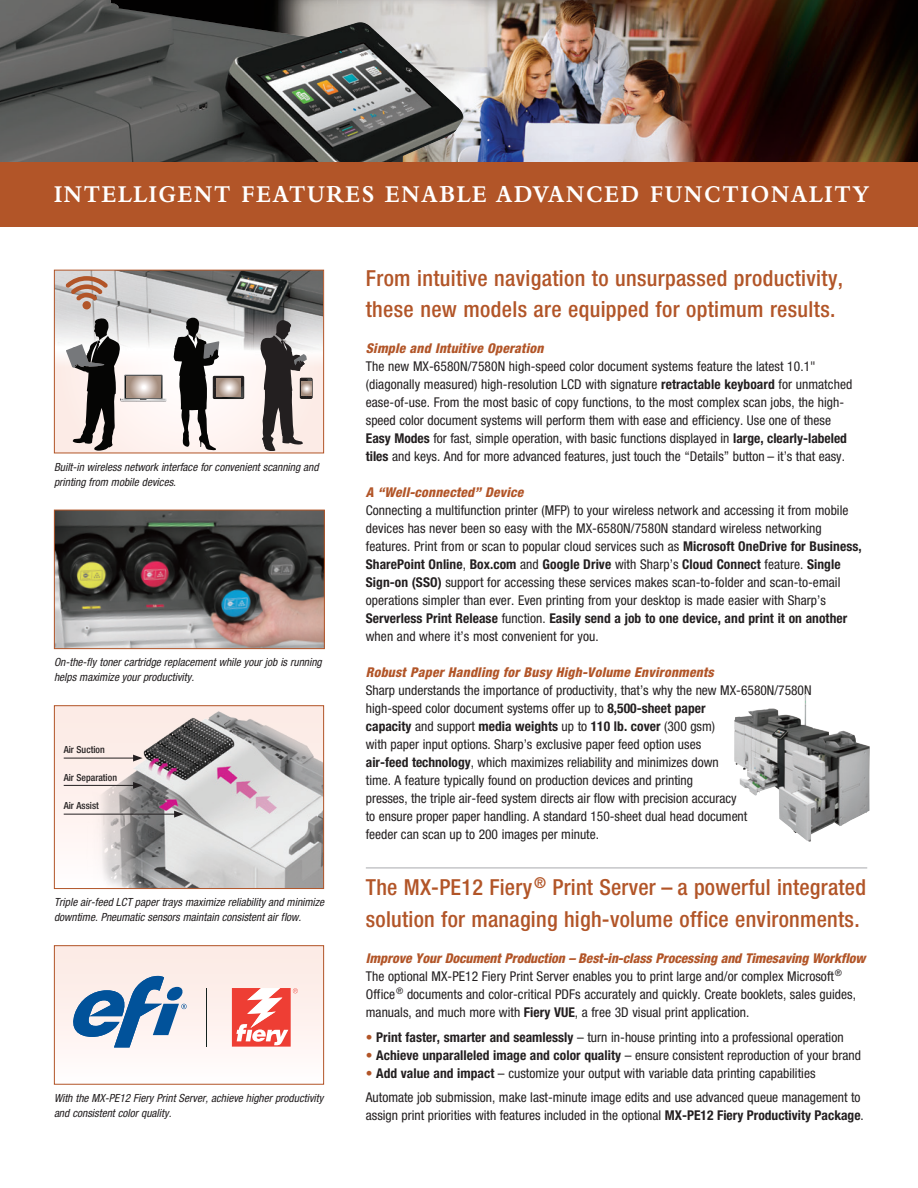
<style>
.page{position:relative;width:918px;height:1188px;background:#fff}
.page>*{position:absolute;margin:0;border:0;box-sizing:border-box;transform-origin:0 0}
.Title_White_Bembo{font:700 25.2px "Bembo Std";letter-spacing:.075em;color:#fff;scale:.89 1}
.Sales_Lead-in_Blurb{font:500 condensed 22.2px/31.5px "Helvetica Neue LT Std";letter-spacing:.015em;color:#b25528}
.Body_Copy_9_12_Black{font:condensed 13.5px/18px "Helvetica Neue LT Std";color:#231f20}
.Body_Copy_9_12_PARA{font:condensed 13.5px/18px "Helvetica Neue LT Std";color:#231f20}
.SUBHEADS_BOLD_ITAL_C{font:italic 800 condensed 13.5px "Helvetica Neue LT Std";letter-spacing:.015em;color:#b25528}
.Sales_Lead-in_Blurb-2{font:italic 800 condensed 13.5px "Helvetica Neue LT Std";letter-spacing:-.005em;color:#b25528}
.Italic_Caption_Black{font:italic condensed 11.25px/15px "Helvetica Neue LT Std";color:#231f20}
.Italic_Caption_Black-2{font:500 condensed 9.75px "Helvetica Neue LT Std";color:#231f20}
.s1{font-weight:700}
.s2{color:#b25528}
</style>
<div class="page">
<img style="left:464px;top:0;width:453px;height:162px">
<img style="left:0;top:0;width:464px;height:162px">
<hr style="left:366px;top:868px;width:501px;height:1px;background:#a8a9ad">
<div style="left:0;top:162px;width:918px;height:65px;background:#b25528"></div>
<img style="left:56px;top:272px;width:266px;height:179px">
<div style="left:54px;top:270px;width:270px;height:183px;border:1px solid #b25528"></div>
<svg style="left:66px;top:318px;width:101px;height:133px"></svg>
<svg style="left:126px;top:376px;width:35px;height:21px"></svg>
<svg style="left:174px;top:318px;width:70px;height:132px"></svg>
<svg style="left:261px;top:320px;width:51px;height:131px;background:#88807f"></svg>
<div style="left:83px;top:301px;width:8px;height:8px;background:#b25528;border-radius:50%"></div>
<svg style="left:66px;top:276px;width:42px;height:25px"></svg>
<img style="left:56px;top:707px;width:266px;height:180px">
<div style="left:54px;top:705px;width:270px;height:184px;border:1px solid #b25528"></div>
<hr style="left:64px;top:758px;width:71px;height:1px;background:#231f20">
<svg style="left:133px;top:755px;width:10px;height:7px"></svg>
<hr style="left:64px;top:814px;width:113px;height:1px;background:#231f20">
<svg style="left:174px;top:811px;width:10px;height:7px"></svg>
<hr style="left:64px;top:785px;width:71px;height:1px;background:#231f20">
<svg style="left:133px;top:782px;width:10px;height:7px"></svg>
<img style="left:56px;top:512px;width:267px;height:135px">
<div style="left:54px;top:510px;width:271px;height:139px;border:1px solid #b25528"></div>
<img style="left:734px;top:695px;width:71px;height:84px">
<div style="left:54px;top:946px;width:270px;height:138px;background:linear-gradient(to right,#fef4f1,#fef2ef)"></div>
<hr style="left:206px;top:988px;width:1px;height:59px;background:#15221f">
<svg style="left:232px;top:988px;width:66px;height:59px"></svg>
<svg style="left:73px;top:976px;width:114px;height:71px"></svg>
<div style="left:54px;top:945px;width:270px;height:140px;border:1px solid #b25528"></div>
<img style="left:917px;top:65px;width:1px;height:97px">
<hr style="left:917px;top:0;width:1px;height:65px;background:#b25528">
<p class="Title_White_Bembo" style="left:54px;top:180px;width:918px">INTELLIGENT FEATURES ENABLE ADVANCED FUNCTIONALITY</p>
<p class="Italic_Caption_Black" style="left:54px;top:460px;width:266px">Built-in wireless network interface for convenient scanning and printing from mobile devices.</p>
<p class="Italic_Caption_Black" style="left:54px;top:655px;width:269px">On-the-fly toner cartridge replacement while your job is running helps maximize your productivity.</p>
<p class="Italic_Caption_Black-2" style="left:64px;top:744px;width:43px">Air Suction</p>
<p class="Italic_Caption_Black-2" style="left:64px;top:771px;width:55px">Air Separation</p>
<p class="Italic_Caption_Black-2" style="left:64px;top:800px;width:37px">Air Assist</p>
<p class="Italic_Caption_Black" style="left:54px;top:895px;width:272px">Triple air-feed LCT paper trays maximize reliability and minimize downtime. Pneumatic sensors maintain consistent air flow.</p>
<p class="Italic_Caption_Black" style="left:54px;top:1091px;width:271px">With the MX-PE12 Fiery Print Server, achieve higher productivity and consistent color quality.</p>
<p class="Sales_Lead-in_Blurb" style="left:366px;top:262px;width:479px">From intuitive navigation to unsurpassed productivity,</p>
<p class="Sales_Lead-in_Blurb" style="left:366px;top:293px;width:471px">these new models are equipped for optimum results.</p>
<p class="SUBHEADS_BOLD_ITAL_C" style="left:366px;top:340px;width:179px">Simple and Intuitive Operation</p>
<p class="Body_Copy_9_12_Black" style="left:366px;top:357px;width:488px">The new MX-6580N/7580N high-speed color document systems feature the latest 10.1" (diagonally measured) high-resolution LCD with signature <span class="s1">retractable keyboard</span> for unmatched ease-of-use. From the most basic of copy functions, to the most complex scan jobs, the high&shy;speed color document systems will perform them with ease and efficiency. Use one of these <span class="s1">Easy Modes</span> for fast, simple operation, with basic functions displayed in <span class="s1">large, clearly-labeled tiles</span> and keys. And for more advanced features, just touch the “Details” button – it’s that easy.</p>
<p class="SUBHEADS_BOLD_ITAL_C" style="left:366px;top:484px;width:159px">A “Well-connected” Device</p>
<p class="Body_Copy_9_12_Black" style="left:366px;top:501px;width:497px">Connecting a multifunction printer (MFP) to your wireless network and accessing it from mobile devices has never been so easy with the MX-6580N/7580N standard wireless networking features. Print from or scan to popular cloud services such as <span class="s1">Microsoft OneDrive for Business, SharePoint Online</span>, <span class="s1">Box.com</span> and <span class="s1">Google Drive</span> with Sharp’s <span class="s1">Cloud Connect</span> feature. <span class="s1">Single Sign-on (SSO)</span> support for accessing these services makes scan-to-folder and scan-to-email operations simpler than ever. Even printing from your desktop is made easier with Sharp’s <span class="s1">Serverless Print Release</span> function. <span class="s1">Easily send a job to one device, and print it on another </span>when and where it’s most convenient for you.</p>
<p class="SUBHEADS_BOLD_ITAL_C" style="left:366px;top:664px;width:349px">Robust Paper Handling for Busy High-Volume Environments</p>
<p class="Body_Copy_9_12_Black" style="left:366px;top:681px;width:447px">Sharp understands the importance of productivity, that’s why the new MX-6580N/7580N high-speed color document systems offer up to <span class="s1">8,500-sheet paper<br>capacity</span> and support <span class="s1">media weights</span> up to <span class="s1">110 lb. cover</span> (300 gsm)<br>with paper input options. Sharp’s exclusive paper feed option uses<br><span class="s1">air-feed technology</span>, which maximizes reliability and minimizes down<br>time. A feature typically found on production devices and printing<br>presses, the triple air-feed system directs air flow with precision accuracy<br>to ensure proper paper handling. A standard 150-sheet dual head document<br>feeder can scan up to 200 images per minute.</p>
<p class="Sales_Lead-in_Blurb" style="left:366px;top:871px;width:502px">The MX-PE12 Fiery <sup>®</sup> Print Server – a powerful integrated solution for managing high-volume office environments.</p>
<p class="Sales_Lead-in_Blurb-2" style="left:366px;top:950px;width:501px">Improve Your Document Production – Best-in-class Processing and Timesaving Workflow</p>
<p class="Body_Copy_9_12_PARA" style="left:366px;top:967px;width:492px">The optional MX-PE12 Fiery Print Server enables you to print large and/or complex Microsoft<sup>®<br></sup>Office<sup>®</sup> documents and color-critical PDFs accurately and quickly. Create booklets, sales guides, manuals, and much more with <span class="s1">Fiery VUE</span>, a free 3D visual print application.</p>
<p class="Body_Copy_9_12_PARA" style="left:366px;top:1028px;width:479px"><span class="s2">•</span> <span class="s1">Print faster, smarter and seamlessly</span> – turn in-house printing into a professional operation</p>
<p class="Body_Copy_9_12_PARA" style="left:366px;top:1046px;width:497px"><span class="s2">•</span> <span class="s1">Achieve unparalleled image and color quality</span> – ensure consistent reproduction of your brand</p>
<p class="Body_Copy_9_12_PARA" style="left:366px;top:1064px;width:451px"><span class="s2">•</span> <span class="s1">Add value and impact</span> – customize your output with variable data printing capabilities</p>
<p class="Body_Copy_9_12_PARA" style="left:366px;top:1088px;width:500px">Automate job submission, make last-minute image edits and use advanced queue management to assign print priorities with features included in the optional <span class="s1">MX-PE12 Fiery Productivity Package</span>.</p>
</div>
